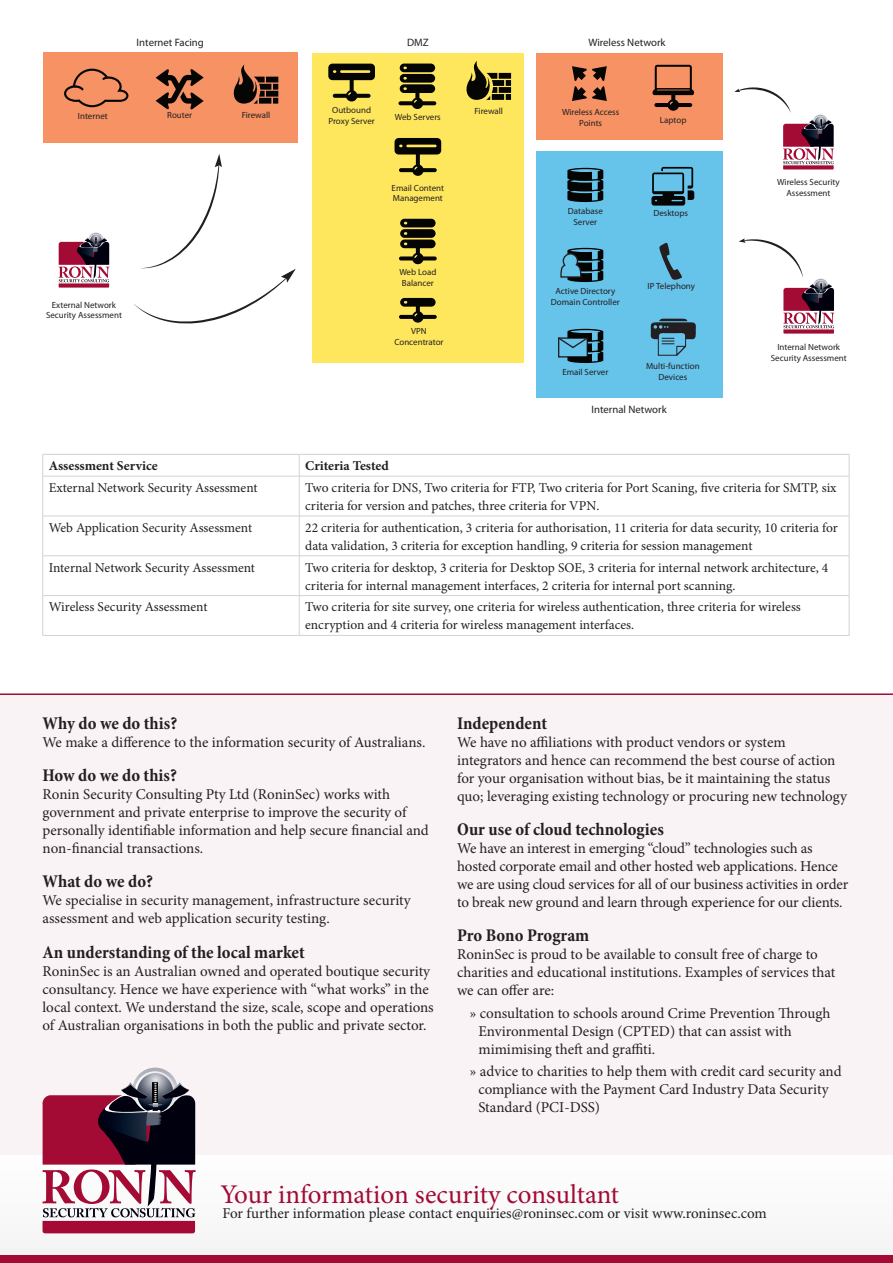
<style>
.page{position:relative;width:893px;height:1263px;background:#fff}
.page>*{position:absolute;margin:0;border:0;box-sizing:border-box;transform-origin:0 0}
.Heading_1{font:27px "Minion Pro";color:#a30a34}
.Heading_2{font:700 condensed 18px "Minion Pro";color:#231f20}
.t1{font:15px/18px "Minion Pro";letter-spacing:-.005em;color:#231f20}
.Copy{font:13.5px/18px "Minion Pro";color:#231f20}
.Copy-2{font:700 13.5px "Minion Pro";color:#231f20}
.t2{font:10.8px "Myriad Pro";color:#231f20}
.t3{font:9px/10.8px "Myriad Pro";color:#231f20;text-align:center}
</style>
<div class="page">
<div style="left:0;top:694px;width:893px;height:460px;background:#faf3f5"></div>
<div style="left:312px;top:53px;width:211px;height:310px;background:#ffe75d"></div>
<div style="left:43px;top:53px;width:254px;height:90px;background:#f69264"></div>
<div style="left:536px;top:151px;width:187px;height:246px;background:#66c3ea"></div>
<div style="left:536px;top:53px;width:187px;height:86px;background:#f69264"></div>
<svg style="left:156px;top:69px;width:48px;height:41px"></svg>
<svg style="left:233px;top:64px;width:45px;height:40px"></svg>
<svg style="left:399px;top:219px;width:38px;height:45px"></svg>
<svg style="left:567px;top:168px;width:36px;height:34px"></svg>
<svg style="left:466px;top:61px;width:45px;height:39px"></svg>
<svg style="left:328px;top:64px;width:47px;height:38px"></svg>
<svg style="left:395px;top:138px;width:46px;height:38px"></svg>
<svg style="left:64px;top:69px;width:64px;height:38px"></svg>
<svg style="left:572px;top:66px;width:35px;height:35px"></svg>
<svg style="left:653px;top:65px;width:41px;height:46px"></svg>
<svg style="left:651px;top:167px;width:43px;height:39px"></svg>
<svg style="left:398px;top:64px;width:38px;height:45px"></svg>
<div style="left:88px;top:233px;width:15px;height:15px;background:#aeb0ba;border-radius:8px"></div>
<svg style="left:59px;top:234px;width:50px;height:54px"></svg>
<svg style="left:659px;top:243px;width:23px;height:37px"></svg>
<svg style="left:133px;top:154px;width:163px;height:170px"></svg>
<svg style="left:739px;top:238px;width:95px;height:96px"></svg>
<svg style="left:399px;top:298px;width:38px;height:25px"></svg>
<svg style="left:558px;top:329px;width:45px;height:34px"></svg>
<svg style="left:650px;top:319px;width:46px;height:37px"></svg>
<svg style="left:734px;top:87px;width:100px;height:82px"></svg>
<svg style="left:560px;top:248px;width:43px;height:34px"></svg>
<div style="left:0;top:1143px;width:893px;height:112px;background:#f9f9f9"></div>
<div style="left:0;top:1255px;width:893px;height:8px;background:#a30a34"></div>
<svg style="left:132px;top:1067px;width:46px;height:46px"></svg>
<svg style="left:135px;top:1071px;width:40px;height:41px"></svg>
<svg style="left:43px;top:1073px;width:153px;height:160px"></svg>
<hr style="left:43px;top:454px;width:256px;height:1px;background:#d1d2d4">
<svg style="left:42px;top:454px;width:1px;height:22px"></svg>
<hr style="left:299px;top:454px;width:550px;height:1px;background:#d1d2d4">
<svg style="left:299px;top:455px;width:1px;height:21px"></svg>
<svg style="left:849px;top:454px;width:1px;height:22px"></svg>
<hr style="left:43px;top:476px;width:256px;height:1px;background:#d1d2d4">
<hr style="left:42px;top:476px;width:1px;height:40px;background:#d1d2d4">
<hr style="left:299px;top:476px;width:550px;height:1px;background:#d1d2d4">
<hr style="left:299px;top:476px;width:1px;height:40px;background:#d1d2d4">
<hr style="left:849px;top:476px;width:1px;height:40px;background:#d1d2d4">
<hr style="left:43px;top:516px;width:256px;height:1px;background:#d1d2d4">
<hr style="left:42px;top:516px;width:1px;height:40px;background:#d1d2d4">
<hr style="left:299px;top:516px;width:550px;height:1px;background:#d1d2d4">
<hr style="left:299px;top:516px;width:1px;height:40px;background:#d1d2d4">
<hr style="left:849px;top:516px;width:1px;height:40px;background:#d1d2d4">
<hr style="left:43px;top:555px;width:256px;height:1px;background:#d1d2d4">
<hr style="left:42px;top:556px;width:1px;height:39px;background:#d1d2d4">
<hr style="left:299px;top:555px;width:550px;height:1px;background:#d1d2d4">
<hr style="left:299px;top:556px;width:1px;height:39px;background:#d1d2d4">
<hr style="left:849px;top:556px;width:1px;height:39px;background:#d1d2d4">
<hr style="left:43px;top:595px;width:256px;height:1px;background:#d1d2d4">
<hr style="left:42px;top:596px;width:1px;height:39px;background:#d1d2d4">
<hr style="left:299px;top:595px;width:550px;height:1px;background:#d1d2d4">
<hr style="left:299px;top:596px;width:1px;height:39px;background:#d1d2d4">
<hr style="left:849px;top:596px;width:1px;height:39px;background:#d1d2d4">
<hr style="left:43px;top:635px;width:256px;height:1px;background:#d1d2d4">
<hr style="left:299px;top:635px;width:550px;height:1px;background:#d1d2d4">
<hr style="left:0;top:693px;width:893px;height:2px;background:#a30a34">
<p class="t2" style="left:137px;top:36px;width:69px">Internet Facing</p>
<p class="t2" style="left:407px;top:36px;width:23px">DMZ</p>
<p class="t2" style="left:588px;top:36px;width:79px">Wireless Network</p>
<p class="t3" style="left:328px;top:104px;width:48px">Outbound<br>Proxy Server</p>
<p class="t3" style="left:474px;top:106px;width:30px">Firewall</p>
<p class="t3" style="left:78px;top:111px;width:31px">Internet</p>
<p class="t3" style="left:562px;top:106px;width:59px">Wireless Access<br>Points</p>
<p class="t3" style="left:660px;top:115px;width:28px">Laptop</p>
<p class="t3" style="left:167px;top:109px;width:26px">Router</p>
<p class="t3" style="left:242px;top:109px;width:30px">Firewall</p>
<p class="t3" style="left:395px;top:112px;width:47px">Web Servers</p>
<p class="t3" style="left:46px;top:299px;width:77px">External Network<br>Security Assessment</p>
<p class="t3" style="left:392px;top:182px;width:54px;text-align:left">Email Content<br>Management</p>
<p class="t3" style="left:399px;top:267px;width:39px;text-align:left">Web Load<br>Balancer</p>
<p class="t3" style="left:394px;top:325px;width:51px">VPN<br>Concentrator</p>
<p class="t3" style="left:568px;top:205px;width:36px">Database<br>Server</p>
<p class="t3" style="left:653px;top:207px;width:36px">Desktops</p>
<p class="t3" style="left:551px;top:285px;width:70px">Active Directory<br>Domain Controller</p>
<p class="t3" style="left:648px;top:281px;width:49px">IP Telephony</p>
<p class="t3" style="left:562px;top:366px;width:47px">Email Server</p>
<p class="t3" style="left:646px;top:361px;width:55px">Multi-function<br>Devices</p>
<p class="t2" style="left:591px;top:403px;width:77px">Internal Network</p>
<p class="t3" style="left:777px;top:177px;width:64px">Wireless Security<br>Assessment</p>
<p class="t3" style="left:771px;top:342px;width:77px">Internal Network<br>Security Assessment</p>
<p class="Copy-2" style="left:49px;top:456px;width:111px">Assessment Service</p>
<p class="Copy-2" style="left:305px;top:456px;width:85px">Criteria Tested</p>
<p class="Copy" style="left:49px;top:479px;width:210px">External Network Security Assessment</p>
<p class="Copy" style="left:305px;top:479px;width:533px">Two criteria for DNS, Two criteria for FTP, Two criteria for Port Scaning, five criteria for SMTP, six criteria for version and patches, three criteria for VPN.</p>
<p class="Copy" style="left:49px;top:518px;width:205px">Web Application Security Assessment</p>
<p class="Copy" style="left:305px;top:518px;width:534px">22 criteria for authentication, 3 criteria for authorisation, 11 criteria for data security, 10 criteria for data validation, 3 criteria for exception handling, 9 criteria for session management</p>
<p class="Copy" style="left:49px;top:558px;width:208px">Internal Network Security Assessment</p>
<p class="Copy" style="left:305px;top:558px;width:525px">Two criteria for desktop, 3 criteria for Desktop SOE, 3 criteria for internal network architecture, 4 criteria for internal management interfaces, 2 criteria for internal port scanning.</p>
<p class="Copy" style="left:49px;top:598px;width:160px">Wireless Security Assessment</p>
<p class="Copy" style="left:305px;top:598px;width:497px">Two criteria for site survey, one criteria for wireless authentication, three criteria for wireless encryption and 4 criteria for wireless management interfaces.</p>
<p class="Heading_2" style="left:43px;top:710px;width:136px">Why do we do this?</p>
<p class="t1" style="left:43px;top:733px;width:384px">We make a difference to the information security of Australians.</p>
<p class="Heading_2" style="left:43px;top:763px;width:136px">How do we do this?</p>
<p class="t1" style="left:43px;top:785px;width:388px">Ronin Security Consulting Pty Ltd (RoninSec) works with government and private enterprise to improve the security of personally identifiable information and help secure financial and non-financial transactions.</p>
<p class="Heading_2" style="left:43px;top:869px;width:112px">What do we do?</p>
<p class="t1" style="left:43px;top:892px;width:370px">We specialise in security management, infrastructure security assessment and web application security testing.</p>
<p class="Heading_2" style="left:43px;top:939px;width:264px">An understanding of the local market</p>
<p class="t1" style="left:43px;top:962px;width:393px">RoninSec is an Australian owned and operated boutique security consultancy. Hence we have experience with “what works” in the local context. We understand the size, scale, scope and operations of Australian organisations in both the public and private sector.</p>
<p class="Heading_2" style="left:457px;top:710px;width:91px">Independent</p>
<p class="t1" style="left:457px;top:733px;width:391px">We have no affiliations with product vendors or system integrators and hence can recommend the best course of action for your organisation without bias, be it maintaining the status quo; leveraging existing technology or procuring new technology</p>
<p class="Heading_2" style="left:457px;top:817px;width:208px">Our use of cloud technologies</p>
<p class="t1" style="left:457px;top:839px;width:393px">We have an interest in emerging “cloud” technologies such as hosted corporate email and other hosted web applications. Hence we are using cloud services for all of our business activities in order to break new ground and learn through experience for our clients.</p>
<p class="Heading_2" style="left:457px;top:923px;width:134px">Pro Bono Program</p>
<p class="t1" style="left:457px;top:946px;width:380px">RoninSec is proud to be available to consult free of charge to charities and educational institutions. Examples of services that we can offer are:</p>
<p class="t1" style="left:478px;top:1004px;width:354px;text-indent:-9px">» consultation to schools around Crime Prevention Through<br>Environmental Design (CPTED) that can assist with mimimising theft and graffiti.</p>
<p class="t1" style="left:478px;top:1062px;width:365px;text-indent:-9px">» advice to charities to help them with credit card security and compliance with the Payment Card Industry Data Security<br>Standard (PCI-DSS)</p>
<p class="Heading_1" style="left:220px;top:1176px;width:400px">Your information security consultant</p>
<p class="t1" style="left:223px;top:1204px;width:546px">For further information please contact enquiries@roninsec.com or visit www.roninsec.com</p>
</div>
